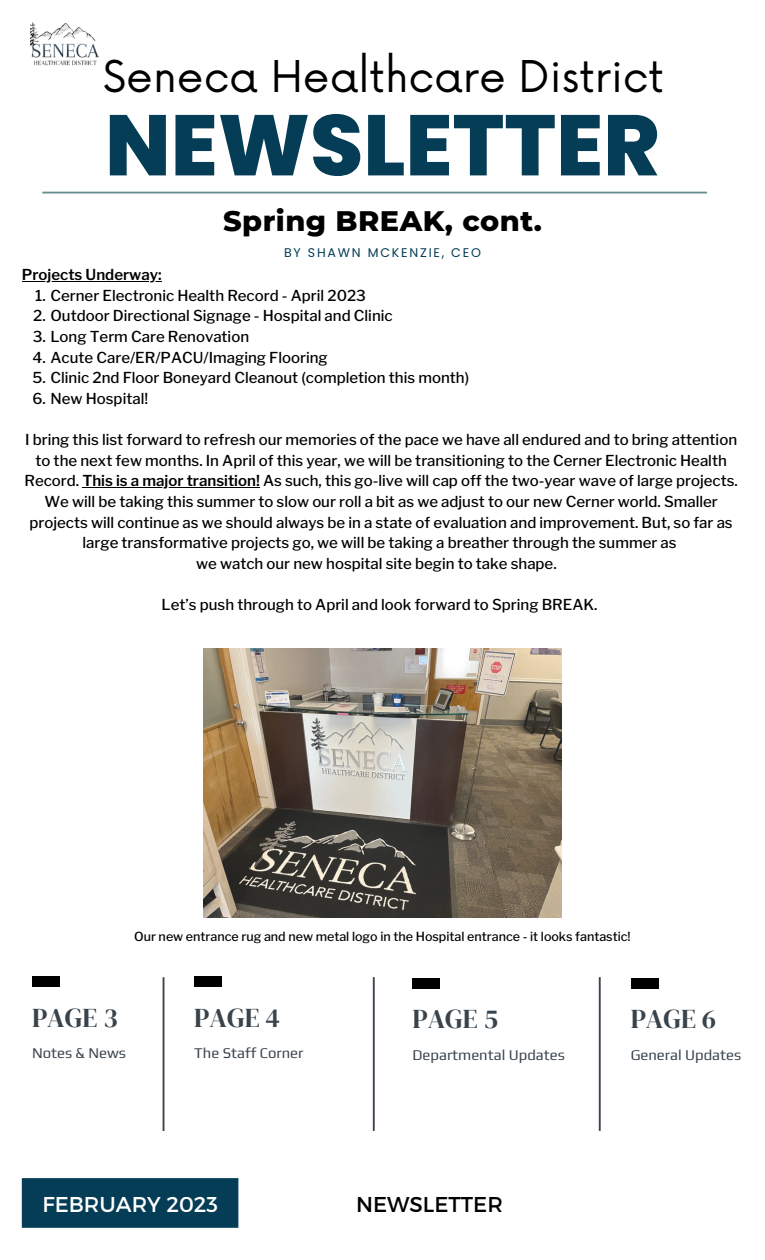
<style>
.page{position:relative;width:765px;height:1260px;background:#fff}
.page>*{position:absolute;margin:0;border:0;box-sizing:border-box;transform-origin:0 0}
.t1{font:800 85.88px "Poppins";color:#053d57}
.t2{font:42.62px "Now";color:#000}
.t3{font:800 28.75px "Montserrat";letter-spacing:.015em;color:#000}
.t4{font:27px "DM Serif Display";color:#39434c}
.t5{font:21.5px "Montserrat";color:#fff}
.t6{font:21.5px "Montserrat";color:#000}
.t7{font:500 15px "Libre Franklin";color:#000}
.t8{font:600 15px "Libre Franklin";color:#000}
.t9{font:14.88px "Play";color:#39434c}
.t10{font:12.62px "Poppins";letter-spacing:.145em;color:#053d57}
.t11{font:500 12.5px "Libre Franklin";color:#000}
.s1{font-weight:600}
</style>
<div class="page">
<hr style="left:42px;top:192px;width:665px;height:2px;background:#6c8c94">
<div style="left:22px;top:1178px;width:216px;height:50px;background:#053d57"></div>
<hr style="left:163px;top:977px;width:1px;height:154px;background:#39434c">
<img style="left:30px;top:22px;width:69px;height:43px">
<div style="left:32px;top:976px;width:28px;height:11px;background:#000"></div>
<div style="left:194px;top:976px;width:28px;height:11px;background:#000"></div>
<div style="left:412px;top:978px;width:28px;height:11px;background:#000"></div>
<hr style="left:373px;top:977px;width:2px;height:154px;background:#39434c">
<hr style="left:599px;top:977px;width:2px;height:154px;background:#39434c">
<div style="left:631px;top:978px;width:28px;height:11px;background:#000"></div>
<img style="left:203px;top:649px;width:358px;height:269px">
<hr style="left:22px;top:281px;width:140px;height:1px;background:#000">
<hr style="left:82px;top:487px;width:178px;height:1px;background:#000">
<h2 class="t2" style="left:103px;top:53px;width:562px">Seneca Healthcare District</h2>
<h1 class="t1" style="left:105px;top:85px;width:556px">NEWSLETTER</h1>
<h3 class="t3" style="left:223px;top:203px;width:320px">Spring BREAK, cont.</h3>
<p class="t10" style="left:284px;top:244px;width:198px">BY SHAWN MCKENZIE, CEO</p>
<p class="t7" style="left:35px;top:286px;width:332px">1. Cerner Electronic Health Record - April 2023</p>
<p class="t7" style="left:33px;top:307px;width:361px">2. Outdoor Directional Signage - Hospital and Clinic</p>
<p class="t7" style="left:33px;top:328px;width:218px">3. Long Term Care Renovation</p>
<p class="t7" style="left:33px;top:348px;width:297px">4. Acute Care/ER/PACU/Imaging Flooring</p>
<p class="t7" style="left:33px;top:369px;width:438px">5. Clinic 2nd Floor Boneyard Cleanout (completion this month)</p>
<p class="t7" style="left:32px;top:389px;width:117px">6. New Hospital!</p>
<p class="t8" style="left:22px;top:266px;width:141px">Projects Underway:</p>
<p class="t7" style="left:25px;top:431px;width:714px">I bring this list forward to refresh our memories of the pace we have all endured and to bring attention</p>
<p class="t7" style="left:35px;top:451px;width:693px">to the next few months. In April of this year, we will be transitioning to the Cerner Electronic Health</p>
<p class="t7" style="left:24px;top:472px;width:715px">Record. <span class="s1">This is a major transition!</span> As such, this go-live will cap off the two-year wave of large projects.</p>
<p class="t7" style="left:44px;top:493px;width:675px">We will be taking this summer to slow our roll a bit as we adjust to our new Cerner world. Smaller</p>
<p class="t7" style="left:30px;top:513px;width:705px">projects will continue as we should always be in a state of evaluation and improvement. But, so far as</p>
<p class="t7" style="left:83px;top:534px;width:595px">large transformative projects go, we will be taking a breather through the summer as</p>
<p class="t7" style="left:196px;top:554px;width:362px">we watch our new hospital site begin to take shape.</p>
<p class="t7" style="left:162px;top:596px;width:437px">Let’s push through to April and look forward to Spring BREAK.</p>
<p class="t11" style="left:134px;top:929px;width:498px">Our new entrance rug and new metal logo in the Hospital entrance - it looks fantastic!</p>
<h3 class="t4" style="left:32px;top:999px;width:87px">PAGE 3</h3>
<p class="t9" style="left:32px;top:1044px;width:95px">Notes &amp; News</p>
<h3 class="t4" style="left:194px;top:999px;width:87px">PAGE 4</h3>
<p class="t9" style="left:194px;top:1044px;width:111px">The Staff Corner</p>
<h3 class="t4" style="left:412px;top:1000px;width:87px">PAGE 5</h3>
<p class="t9" style="left:412px;top:1046px;width:154px">Departmental Updates</p>
<h3 class="t4" style="left:631px;top:1000px;width:87px">PAGE 6</h3>
<p class="t9" style="left:631px;top:1046px;width:112px">General Updates</p>
<h3 class="t5" style="left:42px;top:1190px;width:177px">FEBRUARY 2023</h3>
<h3 class="t6" style="left:356px;top:1190px;width:148px">NEWSLETTER</h3>
</div>
